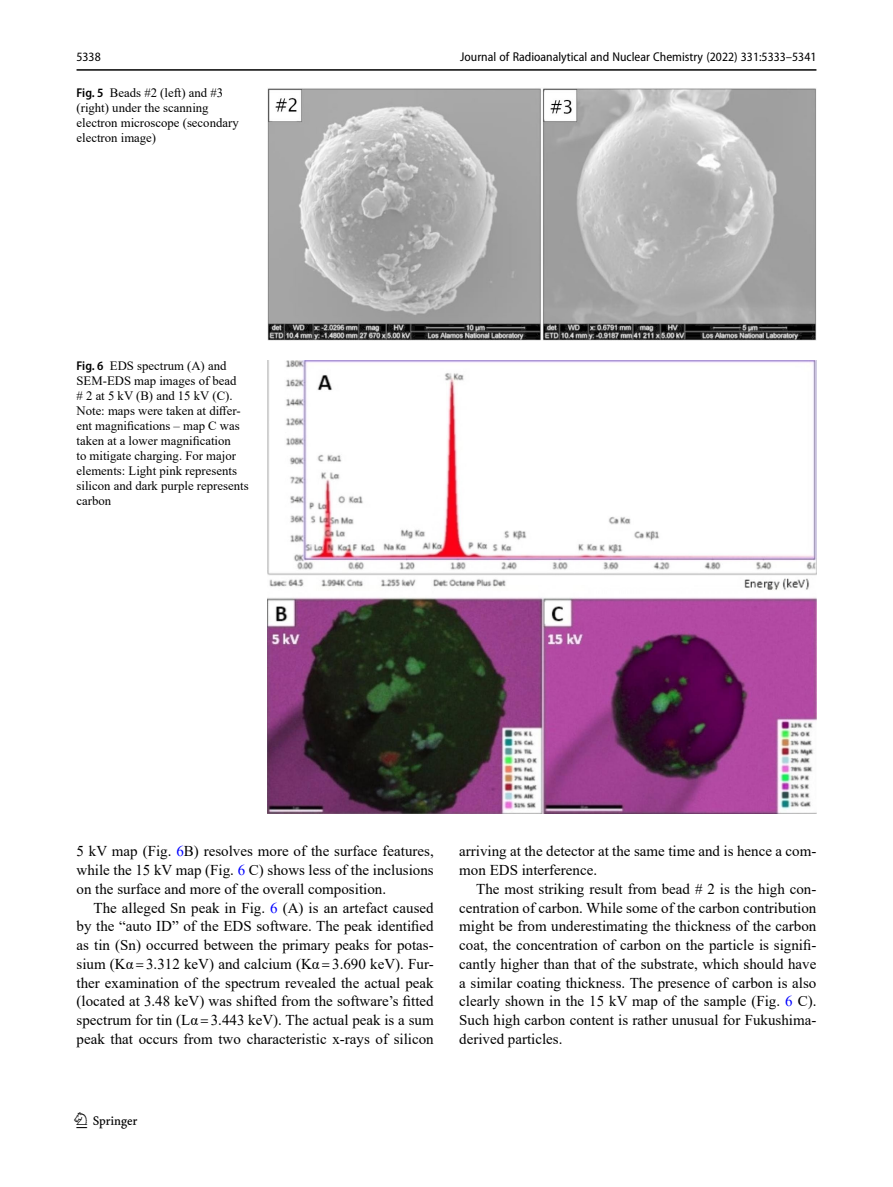
<style>
.page{position:relative;width:893px;height:1187px;background:#fff}
.page>*{position:absolute;margin:0;border:0;box-sizing:border-box;transform-origin:0 0}
.t1{font:22.5px "Springnew";color:#000}
.Body_Text_Indent{font:15px/18.8px "Times New Roman";color:#000;text-align:justify}
.Figure_Caption_Side{font:12.75px/15px "Times New Roman";color:#000}
.t2{font:semi-condensed 12.75px "Myriad Pro";color:#000}
.s1{font-family:"Myriad Pro";font-weight:600;font-stretch:semi-condensed}
.s2{color:#00f}
.s3{font-family:"Minion Pro"}
</style>
<div class="page">
<hr style="left:77px;top:69px;width:739px;height:2px;background:#000">
<img style="left:268px;top:360px;width:548px;height:453px">
<img style="left:268px;top:88px;width:548px;height:252px">
<p class="t2" style="left:77px;top:49px;width:26px">5338</p>
<p class="Figure_Caption_Side" style="left:77px;top:84px;width:164px"><span class="s1">Fig. 5</span> Beads #2 (left) and #3 (right) under the scanning electron microscope (secondary electron image)</p>
<p class="Figure_Caption_Side" style="left:77px;top:357px;width:174px"><span class="s1">Fig. 6</span> EDS spectrum (A) and<br>SEM-EDS map images of bead<br># 2 at 5 kV (B) and 15 kV (C).<br>Note: maps were taken at differ&shy;ent magnifications – map C was taken at a lower magnification<br>to mitigate charging. For major elements: Light pink represents silicon and dark purple represents carbon</p>
<p class="t2" style="left:460px;top:49px;width:358px">Journal of Radioanalytical and Nuclear Chemistry (2022) 331:5333–5341</p>
<p class="Body_Text_Indent" style="left:77px;top:841px;width:359px">5 kV map (Fig. <span class="s2">6</span>B) resolves more of the surface features, while the 15 kV map (Fig. <span class="s2">6</span> C) shows less of the inclusions on the surface and more of the overall composition.</p>
<p class="Body_Text_Indent" style="left:77px;top:897px;width:359px;text-indent:17px">The alleged Sn peak in Fig. <span class="s2">6</span> (A) is an artefact caused by the “auto ID” of the EDS software. The peak identified as tin (Sn) occurred between the primary peaks for potas&shy;sium (Kα<span class="s3">=</span>3.312 keV) and calcium (Kα<span class="s3">=</span>3.690 keV). Fur&shy;ther examination of the spectrum revealed the actual peak (located at 3.48 keV) was shifted from the software’s fitted spectrum for tin (Lα<span class="s3">=</span>3.443 keV). The actual peak is a sum peak that occurs from two characteristic x-rays of silicon</p>
<p class="Body_Text_Indent" style="left:459px;top:841px;width:359px">arriving at the detector at the same time and is hence a com&shy;mon EDS interference.</p>
<p class="Body_Text_Indent" style="left:459px;top:878px;width:359px;text-indent:17px">The most striking result from bead # 2 is the high con&shy;centration of carbon. While some of the carbon contribution might be from underestimating the thickness of the carbon coat, the concentration of carbon on the particle is signifi&shy;cantly higher than that of the substrate, which should have a similar coating thickness. The presence of carbon is also clearly shown in the 15 kV map of the sample (Fig. <span class="s2">6</span> C).<br>Such high carbon content is rather unusual for Fukushima&shy;derived particles.</p>
<h1 class="t1" style="left:77px;top:1107px;width:63px">1 3</h1>
</div>
